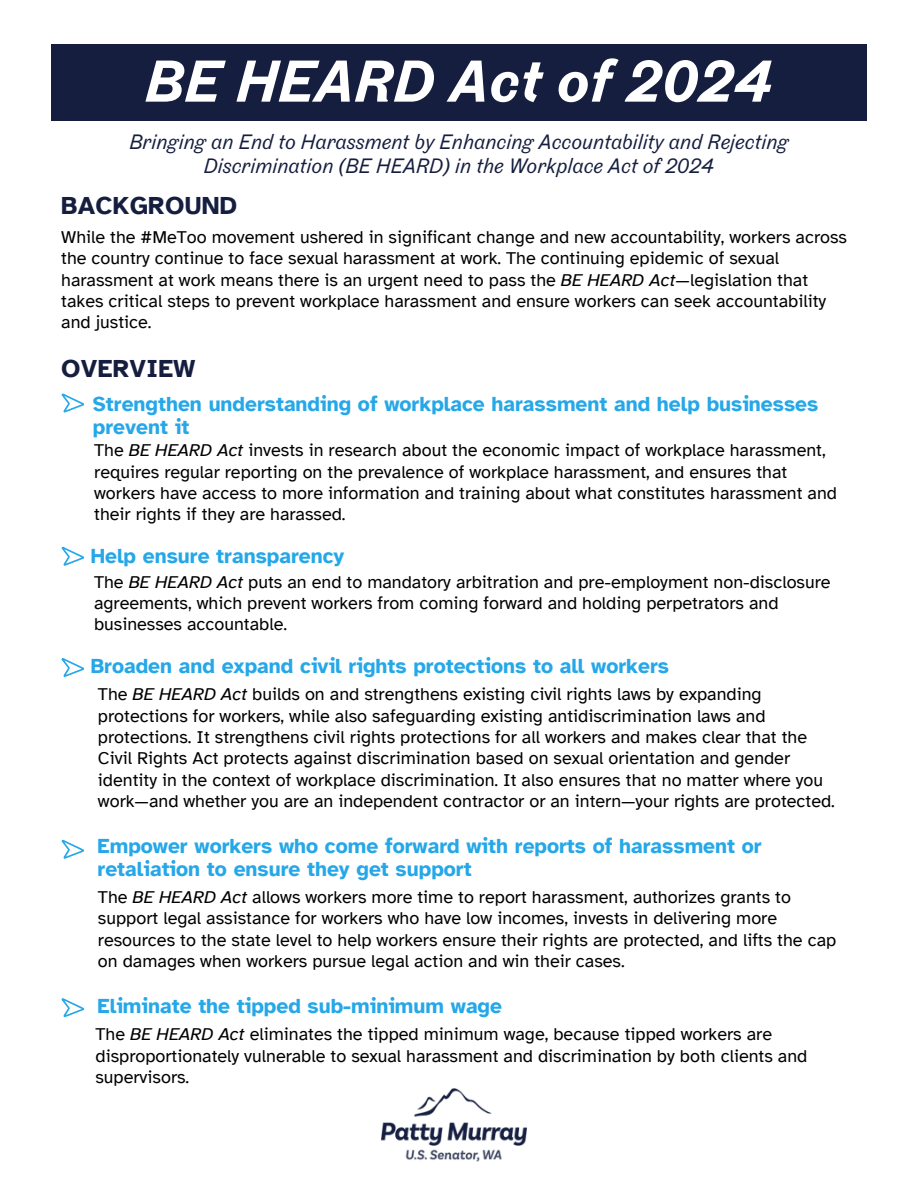
<style>
.page{position:relative;width:918px;height:1188px;background:#fff}
.page>*{position:absolute;margin:0;border:0;box-sizing:border-box;transform-origin:0 0}
.t1{font:italic 700 55.5px "Touvlo";letter-spacing:.01em;color:#fff}
.t2{font:700 25.35px "Atkinson Hyperlegible";letter-spacing:.01em;color:#151e3f}
.t3{font:700 21px/22.5px "Atkinson Hyperlegible";color:#25a7e8}
.t4{font:italic 19.65px/23.7px "Touvlo";color:#151e3f;text-align:center}
.t5{font:18px/21.3px "Atkinson Hyperlegible";color:#000}
.s1{font-style:italic}
</style>
<div class="page">
<div style="left:52px;top:44px;width:815px;height:77px;background:#151e3f"></div>
<img style="left:381px;top:1089px;width:145px;height:73px">
<svg style="left:61px;top:393px;width:23px;height:19px"></svg>
<svg style="left:61px;top:998px;width:23px;height:19px"></svg>
<svg style="left:61px;top:839px;width:23px;height:20px"></svg>
<svg style="left:61px;top:658px;width:23px;height:19px"></svg>
<svg style="left:61px;top:546px;width:23px;height:20px"></svg>
<h4 class="t1" style="left:145px;top:40px;width:629px">BE HEARD Act of 2024</h4>
<h2 class="t4" style="left:129px;top:129px;width:661px">Bringing an End to Harassment by Enhancing Accountability and Rejecting<br>Discrimination (BE HEARD) in the Workplace Act of 2024</h2>
<p class="t2" style="left:61px;top:190px;width:177px">BACKGROUND</p>
<p class="t5" style="left:61px;top:226px;width:787px">While the #MeToo movement ushered in significant change and new accountability, workers across the country continue to face sexual harassment at work. The continuing epidemic of sexual harassment at work means there is an urgent need to pass the <span class="s1">BE HEARD Act—</span>legislation that takes critical steps to prevent workplace harassment and ensure workers can seek accountability and justice.</p>
<h3 class="t2" style="left:61px;top:353px;width:136px">OVERVIEW</h3>
<h2 class="t3" style="left:93px;top:393px;width:727px">Strengthen understanding of workplace harassment and help businesses</h2>
<p class="t3" style="left:93px;top:416px;width:98px">prevent it</p>
<p class="t5" style="left:94px;top:440px;width:744px">The <span class="s1">BE HEARD Act</span> invests in research about the economic impact of workplace harassment, requires regular reporting on the prevalence of workplace harassment, and ensures that workers have access to more information and training about what constitutes harassment and their rights if they are harassed.</p>
<h3 class="t3" style="left:91px;top:545px;width:255px">Help ensure transparency</h3>
<p class="t5" style="left:94px;top:571px;width:738px">The <span class="s1">BE HEARD Act</span> puts an end to mandatory arbitration and pre-employment non-disclosure agreements, which prevent workers from coming forward and holding perpetrators and businesses accountable.</p>
<p class="t3" style="left:91px;top:655px;width:580px">Broaden and expand civil rights protections to all workers</p>
<h3 class="t5" style="left:98px;top:684px;width:738px">The <span class="s1">BE HEARD Act</span> builds on and strengthens existing civil rights laws by expanding protections for workers, while also safeguarding existing antidiscrimination laws and protections. It strengthens civil rights protections for all workers and makes clear that the Civil Rights Act protects against discrimination based on sexual orientation and gender identity in the context of workplace discrimination. It also ensures that no matter where you work—and whether you are an independent contractor or an intern—your rights are protected.</h3>
<p class="t3" style="left:98px;top:835px;width:666px">Empower workers who come forward with reports of harassment or retaliation to ensure they get support</p>
<p class="t5" style="left:98px;top:886px;width:740px">The <span class="s1">BE HEARD Act</span> allows workers more time to report harassment, authorizes grants to support legal assistance for workers who have low incomes, invests in delivering more resources to the state level to help workers ensure their rights are protected, and lifts the cap on damages when workers pursue legal action and win their cases.</p>
<h3 class="t3" style="left:98px;top:995px;width:406px">Eliminate the tipped sub-minimum wage</h3>
<p class="t5" style="left:96px;top:1024px;width:713px">The <span class="s1">BE HEARD Act</span> eliminates the tipped minimum wage, because tipped workers are disproportionately vulnerable to sexual harassment and discrimination by both clients and supervisors.</p>
</div>
